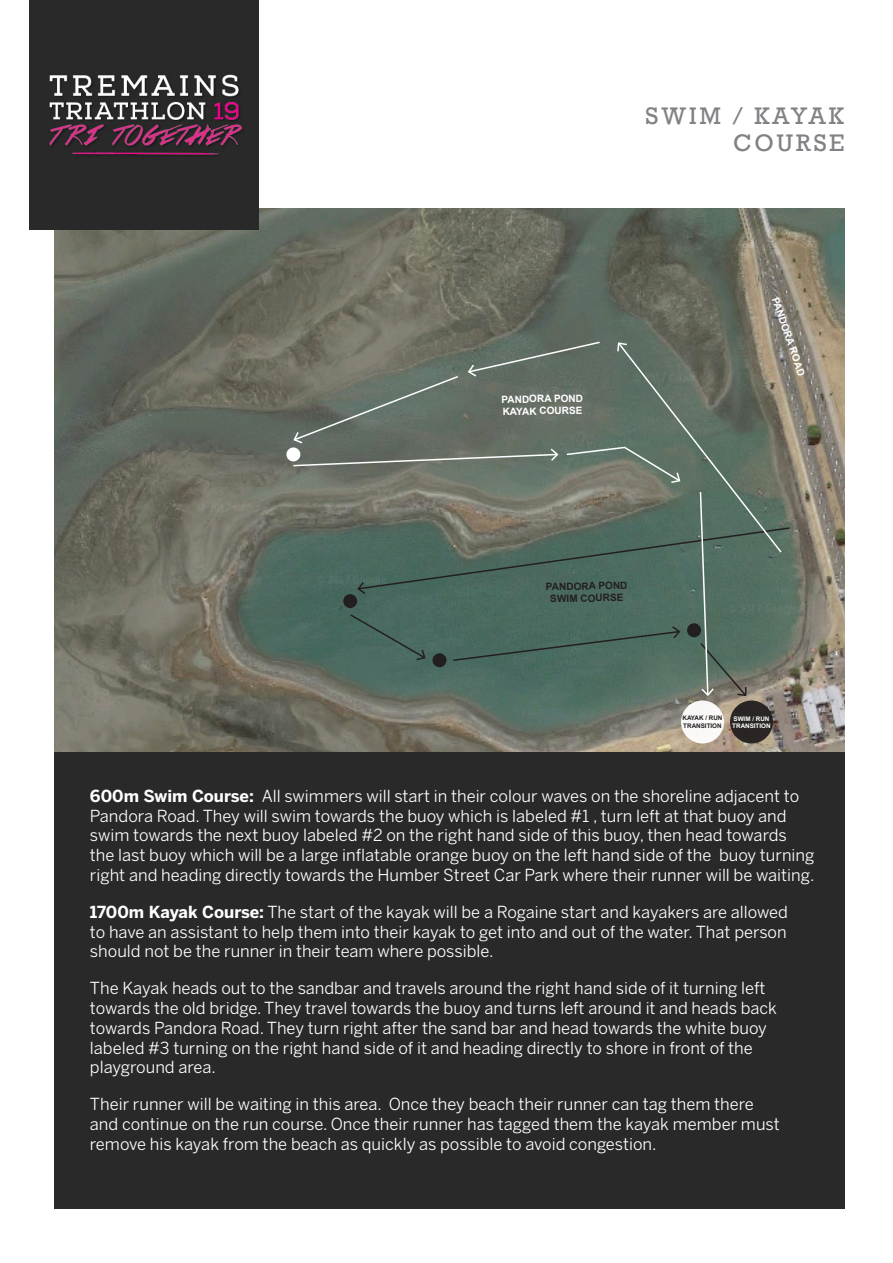
<style>
.page{position:relative;width:893px;height:1263px;background:#fff}
.page>*{position:absolute;margin:0;border:0;box-sizing:border-box;transform-origin:0 0}
.t1{font:22.5px/27px "Rockwell";letter-spacing:.12em;color:#808285;text-align:right}
.t2{font:16.5px/19.8px "Benton Sans";color:#fff}
.t3{font:700 10.05px "Arial";color:#fff}
.t4{font:700 10.05px "Arial";color:#231f20}
.t5{font:700 6.3px "Arial";color:#231f20}
.t6{font:700 6.3px "Arial";color:#fff}
.s1{font-weight:700}
</style>
<div class="page">
<img style="left:54px;top:208px;width:790px;height:545px">
<div style="left:730px;top:700px;width:43px;height:43px;background:#2a2625;border-radius:50%"></div>
<div style="left:681px;top:700px;width:43px;height:43px;background:#faf9f8;border-radius:50%"></div>
<div style="left:286px;top:447px;width:14px;height:14px;background:#fff;border-radius:50%"></div>
<div style="left:54px;top:753px;width:790px;height:456px;background:#29292a"></div>
<svg style="left:292px;top:340px;width:499px;height:357px;background:#5e6f64"></svg>
<img style="left:30px;top:0;width:229px;height:229px">
<p class="t1" style="left:645px;top:102px;width:200px">SWIM / KAYAK<br>COURSE</p>
<p class="t3" style="left:501px;top:393px;width:83px;rotate:-1deg">PANDORA POND</p>
<p class="t3" style="left:502px;top:405px;width:81px;rotate:-1deg">KAYAK COURSE</p>
<p class="t3" style="left:781px;top:295px;width:84px;rotate:71deg">PANDORA ROAD</p>
<p class="t4" style="left:546px;top:580px;width:83px;rotate:-1deg">PANDORA POND</p>
<p class="t4" style="left:550px;top:592px;width:75px;rotate:-1deg">SWIM COURSE</p>
<p class="t5" style="left:682px;top:714px;width:41px">KAYAK / RUN</p>
<p class="t5" style="left:683px;top:721px;width:40px">TRANSITION</p>
<p class="t6" style="left:733px;top:714px;width:37px">SWIM / RUN</p>
<p class="t6" style="left:732px;top:722px;width:40px">TRANSITION</p>
<p class="t2" style="left:90px;top:786px;width:726px"><span class="s1">600m Swim Course:</span> All swimmers will start in their colour waves on the shoreline adjacent to Pandora Road. They will swim towards the buoy which is labeled #1 , turn left at that buoy and swim towards the next buoy labeled #2 on the right hand side of this buoy, then head towards the last buoy which will be a large inflatable orange buoy on the left hand side of the buoy turning right and heading directly towards the Humber Street Car Park where their runner will be waiting.</p>
<p class="t2" style="left:90px;top:902px;width:700px;text-align:justify"><span class="s1">1700m Kayak Course:</span> The start of the kayak will be a Rogaine start and kayakers are allowed to have an assistant to help them into their kayak to get into and out of the water. That person should not be the runner in their team where possible.</p>
<p class="t2" style="left:90px;top:978px;width:689px">The Kayak heads out to the sandbar and travels around the right hand side of it turning left towards the old bridge. They travel towards the buoy and turns left around it and heads back towards Pandora Road. They turn right after the sand bar and head towards the white buoy labeled #3 turning on the right hand side of it and heading directly to shore in front of the playground area.</p>
<p class="t2" style="left:90px;top:1094px;width:691px">Their runner will be waiting in this area. Once they beach their runner can tag them there and continue on the run course. Once their runner has tagged them the kayak member must remove his kayak from the beach as quickly as possible to avoid congestion.</p>
</div>
